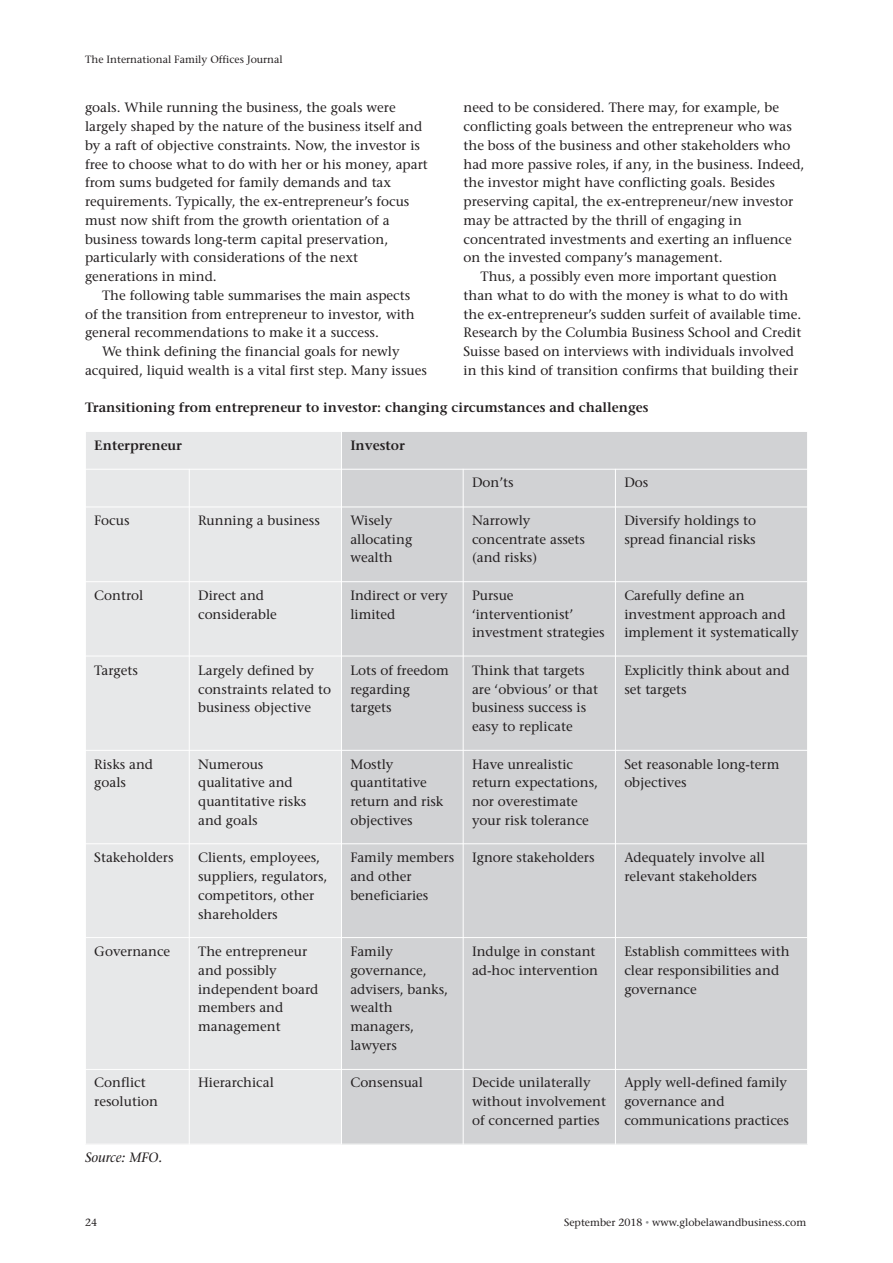
<style>
.page{position:relative;width:893px;height:1263px;background:#fff}
.page>*{position:absolute;margin:0;border:0;box-sizing:border-box;transform-origin:0 0}
.t1{font:13.5px/18.8px "Stone Serif";color:#231f20}
.t2{font:600 13.5px "Stone Serif";color:#231f20}
.t3{font:italic 13.5px "Stone Serif";color:#231f20}
.t4{font:10.5px "Stone Serif";color:#231f20}
.s1{font-size:7.5px;color:#939598}
</style>
<div class="page">
<div style="left:85px;top:431px;width:256px;height:38px;background:#e7e8e9"></div>
<div style="left:341px;top:431px;width:466px;height:38px;background:#d1d2d4"></div>
<div style="left:85px;top:469px;width:104px;height:38px;background:#e7e8e9"></div>
<div style="left:189px;top:469px;width:152px;height:38px;background:#e7e8e9"></div>
<div style="left:341px;top:469px;width:122px;height:38px;background:#d1d2d4"></div>
<div style="left:463px;top:469px;width:152px;height:38px;background:#d1d2d4"></div>
<div style="left:615px;top:469px;width:193px;height:38px;background:#d1d2d4"></div>
<div style="left:85px;top:507px;width:104px;height:75px;background:#e7e8e9"></div>
<div style="left:189px;top:507px;width:152px;height:75px;background:#e7e8e9"></div>
<div style="left:341px;top:507px;width:122px;height:75px;background:#d1d2d4"></div>
<div style="left:463px;top:507px;width:152px;height:75px;background:#d1d2d4"></div>
<div style="left:615px;top:507px;width:193px;height:75px;background:#d1d2d4"></div>
<div style="left:85px;top:582px;width:104px;height:74px;background:#e7e8e9"></div>
<div style="left:189px;top:582px;width:152px;height:74px;background:#e7e8e9"></div>
<div style="left:341px;top:582px;width:122px;height:74px;background:#d1d2d4"></div>
<div style="left:463px;top:582px;width:152px;height:74px;background:#d1d2d4"></div>
<div style="left:615px;top:582px;width:193px;height:74px;background:#d1d2d4"></div>
<div style="left:85px;top:656px;width:104px;height:94px;background:#e7e8e9"></div>
<div style="left:189px;top:656px;width:152px;height:94px;background:#e7e8e9"></div>
<div style="left:341px;top:656px;width:122px;height:94px;background:#d1d2d4"></div>
<div style="left:463px;top:656px;width:152px;height:94px;background:#d1d2d4"></div>
<div style="left:615px;top:656px;width:193px;height:94px;background:#d1d2d4"></div>
<div style="left:85px;top:750px;width:104px;height:94px;background:#e7e8e9"></div>
<div style="left:189px;top:750px;width:152px;height:94px;background:#e7e8e9"></div>
<div style="left:341px;top:750px;width:122px;height:94px;background:#d1d2d4"></div>
<div style="left:463px;top:750px;width:152px;height:94px;background:#d1d2d4"></div>
<div style="left:615px;top:750px;width:193px;height:94px;background:#d1d2d4"></div>
<div style="left:85px;top:844px;width:104px;height:93px;background:#e7e8e9"></div>
<div style="left:189px;top:844px;width:152px;height:93px;background:#e7e8e9"></div>
<div style="left:341px;top:844px;width:122px;height:93px;background:#d1d2d4"></div>
<div style="left:463px;top:844px;width:152px;height:93px;background:#d1d2d4"></div>
<div style="left:615px;top:844px;width:193px;height:93px;background:#d1d2d4"></div>
<div style="left:85px;top:937px;width:104px;height:132px;background:#e7e8e9"></div>
<div style="left:189px;top:937px;width:152px;height:132px;background:#e7e8e9"></div>
<div style="left:341px;top:937px;width:122px;height:132px;background:#d1d2d4"></div>
<div style="left:463px;top:937px;width:152px;height:132px;background:#d1d2d4"></div>
<div style="left:615px;top:937px;width:193px;height:132px;background:#d1d2d4"></div>
<div style="left:85px;top:1069px;width:104px;height:75px;background:#e7e8e9"></div>
<div style="left:189px;top:1069px;width:152px;height:75px;background:#e7e8e9"></div>
<div style="left:341px;top:1069px;width:122px;height:75px;background:#d1d2d4"></div>
<div style="left:463px;top:1069px;width:152px;height:75px;background:#d1d2d4"></div>
<div style="left:615px;top:1069px;width:193px;height:75px;background:#d1d2d4"></div>
<hr style="left:85px;top:431px;width:1px;height:713px;background:#fff">
<hr style="left:189px;top:469px;width:1px;height:675px;background:#fff">
<hr style="left:341px;top:431px;width:1px;height:713px;background:#fff">
<hr style="left:463px;top:469px;width:1px;height:675px;background:#fff">
<hr style="left:615px;top:469px;width:1px;height:675px;background:#fff">
<hr style="left:807px;top:431px;width:1px;height:713px;background:#fff">
<hr style="left:85px;top:431px;width:723px;height:1px;background:#fff">
<hr style="left:85px;top:469px;width:723px;height:1px;background:#fff">
<hr style="left:85px;top:507px;width:723px;height:1px;background:#fff">
<hr style="left:85px;top:581px;width:723px;height:1px;background:#fff">
<hr style="left:85px;top:656px;width:723px;height:1px;background:#fff">
<hr style="left:85px;top:750px;width:723px;height:1px;background:#fff">
<hr style="left:85px;top:843px;width:723px;height:1px;background:#fff">
<hr style="left:85px;top:937px;width:723px;height:1px;background:#fff">
<hr style="left:85px;top:1069px;width:723px;height:1px;background:#fff">
<p class="t4" style="left:85px;top:55px;width:199px">The International Family Offices Journal</p>
<p class="t1" style="left:85px;top:100px;width:344px">goals. While running the business, the goals were largely shaped by the nature of the business itself and by a raft of objective constraints. Now, the investor is free to choose what to do with her or his money, apart from sums budgeted for family demands and tax requirements. Typically, the ex-entrepreneur’s focus must now shift from the growth orientation of a business towards long-term capital preservation, particularly with considerations of the next generations in mind.</p>
<p class="t1" style="left:85px;top:287px;width:331px;text-indent:17px">The following table summarises the main aspects of the transition from entrepreneur to investor, with general recommendations to make it a success.</p>
<p class="t1" style="left:85px;top:343px;width:343px;text-indent:17px">We think defining the financial goals for newly acquired, liquid wealth is a vital first step. Many issues</p>
<p class="t1" style="left:463px;top:100px;width:317px">need to be considered. There may, for example, be</p>
<p class="t1" style="left:463px;top:118px;width:330px">conflicting goals between the entrepreneur who was</p>
<p class="t1" style="left:463px;top:137px;width:329px">the boss of the business and other stakeholders who</p>
<p class="t1" style="left:463px;top:156px;width:342px">had more passive roles, if any, in the business. Indeed,</p>
<p class="t1" style="left:463px;top:175px;width:313px">the investor might have conflicting goals. Besides</p>
<p class="t1" style="left:463px;top:193px;width:331px">preserving capital, the ex-entrepreneur/new investor</p>
<p class="t1" style="left:463px;top:212px;width:280px">may be attracted by the thrill of engaging in</p>
<p class="t1" style="left:463px;top:231px;width:330px">concentrated investments and exerting an influence</p>
<p class="t1" style="left:463px;top:250px;width:261px">on the invested company’s management.</p>
<p class="t1" style="left:480px;top:268px;width:298px">Thus, a possibly even more important question</p>
<p class="t1" style="left:463px;top:287px;width:326px">than what to do with the money is what to do with</p>
<p class="t1" style="left:463px;top:306px;width:339px">the ex-entrepreneur’s sudden surfeit of available time.</p>
<p class="t1" style="left:463px;top:325px;width:339px">Research by the Columbia Business School and Credit</p>
<p class="t1" style="left:463px;top:343px;width:332px">Suisse based on interviews with individuals involved</p>
<p class="t1" style="left:463px;top:362px;width:336px">in this kind of transition confirms that building their</p>
<p class="t2" style="left:85px;top:402px;width:565px">Transitioning from entrepreneur to investor: changing circumstances and challenges</p>
<p class="t2" style="left:94px;top:440px;width:89px">Enterpreneur</p>
<p class="t2" style="left:350px;top:440px;width:56px">Investor</p>
<p class="t1" style="left:472px;top:475px;width:43px">Don’ts</p>
<p class="t1" style="left:624px;top:475px;width:26px">Dos</p>
<p class="t1" style="left:94px;top:512px;width:37px">Focus</p>
<p class="t1" style="left:198px;top:512px;width:123px">Running a business</p>
<p class="t1" style="left:350px;top:512px;width:63px">Wisely allocating wealth</p>
<p class="t1" style="left:472px;top:512px;width:115px">Narrowly concentrate assets (and risks)</p>
<p class="t1" style="left:624px;top:512px;width:133px">Diversify holdings to spread financial risks</p>
<p class="t1" style="left:94px;top:587px;width:51px">Control</p>
<p class="t1" style="left:198px;top:587px;width:80px">Direct and considerable</p>
<p class="t1" style="left:350px;top:587px;width:99px">Indirect or very limited</p>
<p class="t1" style="left:472px;top:587px;width:134px">Pursue ‘interventionist’ investment strategies</p>
<p class="t1" style="left:624px;top:587px;width:176px">Carefully define an investment approach and implement it systematically</p>
<p class="t1" style="left:94px;top:662px;width:45px">Targets</p>
<p class="t1" style="left:198px;top:662px;width:134px">Largely defined by constraints related to business objective</p>
<p class="t1" style="left:350px;top:662px;width:100px">Lots of freedom regarding targets</p>
<p class="t1" style="left:472px;top:662px;width:128px">Think that targets are ‘obvious’ or that business success is easy to replicate</p>
<p class="t1" style="left:624px;top:662px;width:167px">Explicitly think about and set targets</p>
<p class="t1" style="left:94px;top:756px;width:60px">Risks and goals</p>
<p class="t1" style="left:198px;top:756px;width:110px">Numerous qualitative and quantitative risks and goals</p>
<p class="t1" style="left:350px;top:756px;width:95px">Mostly quantitative return and risk objectives</p>
<p class="t1" style="left:472px;top:756px;width:128px">Have unrealistic return expectations, nor overestimate your risk tolerance</p>
<p class="t1" style="left:624px;top:756px;width:157px">Set reasonable long-term objectives</p>
<p class="t1" style="left:94px;top:850px;width:81px">Stakeholders</p>
<p class="t1" style="left:198px;top:850px;width:131px">Clients, employees, suppliers, regulators, competitors, other shareholders</p>
<p class="t1" style="left:350px;top:850px;width:105px">Family members and other beneficiaries</p>
<p class="t1" style="left:472px;top:850px;width:124px">Ignore stakeholders</p>
<p class="t1" style="left:624px;top:850px;width:142px">Adequately involve all relevant stakeholders</p>
<p class="t1" style="left:94px;top:943px;width:77px">Governance</p>
<p class="t1" style="left:198px;top:943px;width:122px">The entrepreneur and possibly independent board members and management</p>
<p class="t1" style="left:350px;top:943px;width:99px">Family governance, advisers, banks, wealth managers, lawyers</p>
<p class="t1" style="left:472px;top:943px;width:127px">Indulge in constant ad-hoc intervention</p>
<p class="t1" style="left:624px;top:943px;width:167px">Establish committees with clear responsibilities and governance</p>
<p class="t1" style="left:94px;top:1075px;width:65px">Conflict resolution</p>
<p class="t1" style="left:198px;top:1075px;width:77px">Hierarchical</p>
<p class="t1" style="left:350px;top:1075px;width:74px">Consensual</p>
<p class="t1" style="left:472px;top:1075px;width:136px">Decide unilaterally without involvement of concerned parties</p>
<p class="t1" style="left:624px;top:1075px;width:166px">Apply well-defined family governance and communications practices</p>
<p class="t3" style="left:85px;top:1152px;width:79px">Source: MFO.</p>
<p class="t4" style="left:85px;top:1218px;width:14px">24</p>
<p class="t4" style="left:564px;top:1218px;width:244px">September 2018 <span class="s1">•</span> www.globelawandbusiness.com</p>
</div>
